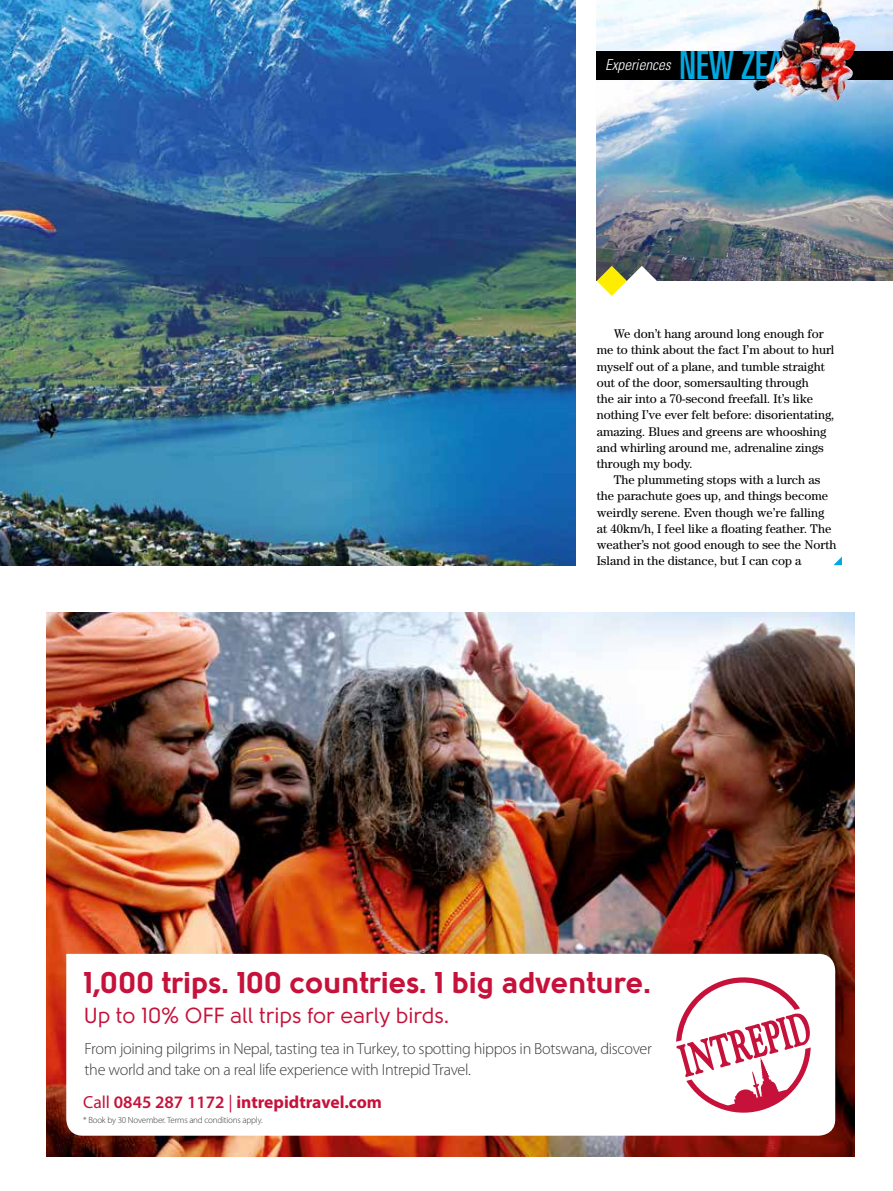
<style>
.page{position:relative;width:893px;height:1191px;background:#fff}
.page>*{position:absolute;margin:0;border:0;box-sizing:border-box;transform-origin:0 0}
.t1{font:ultra-condensed 38.85px "Univers LT Std";color:#00a8e2}
.t2{font:900 30px "Solomon";color:#c6123b}
.t3{font:21.75px "Solomon";color:#c6123b}
.t4{font:700 17.55px "Myriad Pro";color:#c6123b}
.t5{font:300 16.2px/21.3px "Myriad Pro";letter-spacing:-.02em;color:#3a3a39}
.t6{font:italic 300 condensed 15.15px "Univers LT Std";color:#fff}
.t7{font:12.6px/16.2px "Century Std";color:#000}
.t8{font:300 9px "Myriad Pro";letter-spacing:-.02em;color:#3a3a39}
.s1{font-weight:400}
.s2{font-weight:600}
</style>
<div class="page">
<img style="left:47px;top:612px;width:808px;height:545px">
<svg style="left:66px;top:954px;width:769px;height:181px"></svg>
<svg style="left:676px;top:977px;width:135px;height:135px"></svg>
<img style="left:0;top:0;width:575px;height:565px">
<img style="left:597px;top:0;width:296px;height:281px">
<svg style="left:597px;top:266px;width:60px;height:30px"></svg>
<svg style="left:833px;top:556px;width:9px;height:9px"></svg>
<div style="left:597px;top:51px;width:296px;height:28px;background:#000"></div>
<img style="left:753px;top:10px;width:103px;height:92px">
<p class="t6" style="left:605px;top:56px;width:67px">Experiences</p>
<h1 class="t1" style="left:680px;top:43px;width:168px">NEW ZEALAND</h1>
<p class="t7" style="left:597px;top:325px;width:239px;text-indent:17px">We don’t hang around long enough for me to think about the fact I’m about to hurl myself out of a plane, and tumble straight out of the door, somersaulting through<br>the air into a 70-second freefall. It’s like nothing I’ve ever felt before: disorientating, amazing. Blues and greens are whooshing and whirling around me, adrenaline zings through my body.</p>
<p class="t7" style="left:597px;top:471px;width:241px;text-indent:17px">The plummeting stops with a lurch as the parachute goes up, and things become weirdly serene. Even though we’re falling at 40km/h, I feel like a floating feather. The weather’s not good enough to see the North Island in the distance, but I can cop a</p>
<h2 class="t2" style="left:84px;top:965px;width:569px">1,000 trips. 100 countries. 1 big adventure.</h2>
<h3 class="t3" style="left:84px;top:1004px;width:367px">Up to 10% OFF all trips for early birds.</h3>
<p class="t5" style="left:85px;top:1037px;width:569px">From joining pilgrims in Nepal, tasting tea in Turkey, to spotting hippos in Botswana, discover the world and take on a real life experience with Intrepid Travel.</p>
<h3 class="t4" style="left:83px;top:1090px;width:300px"><span class="s1">Call</span> <span class="s2">0845 287 1172</span> <span class="s1">|</span> intrepidtravel.com</h3>
<p class="t8" style="left:83px;top:1115px;width:181px">* Book by 30 November. Terms and conditions apply.</p>
</div>
